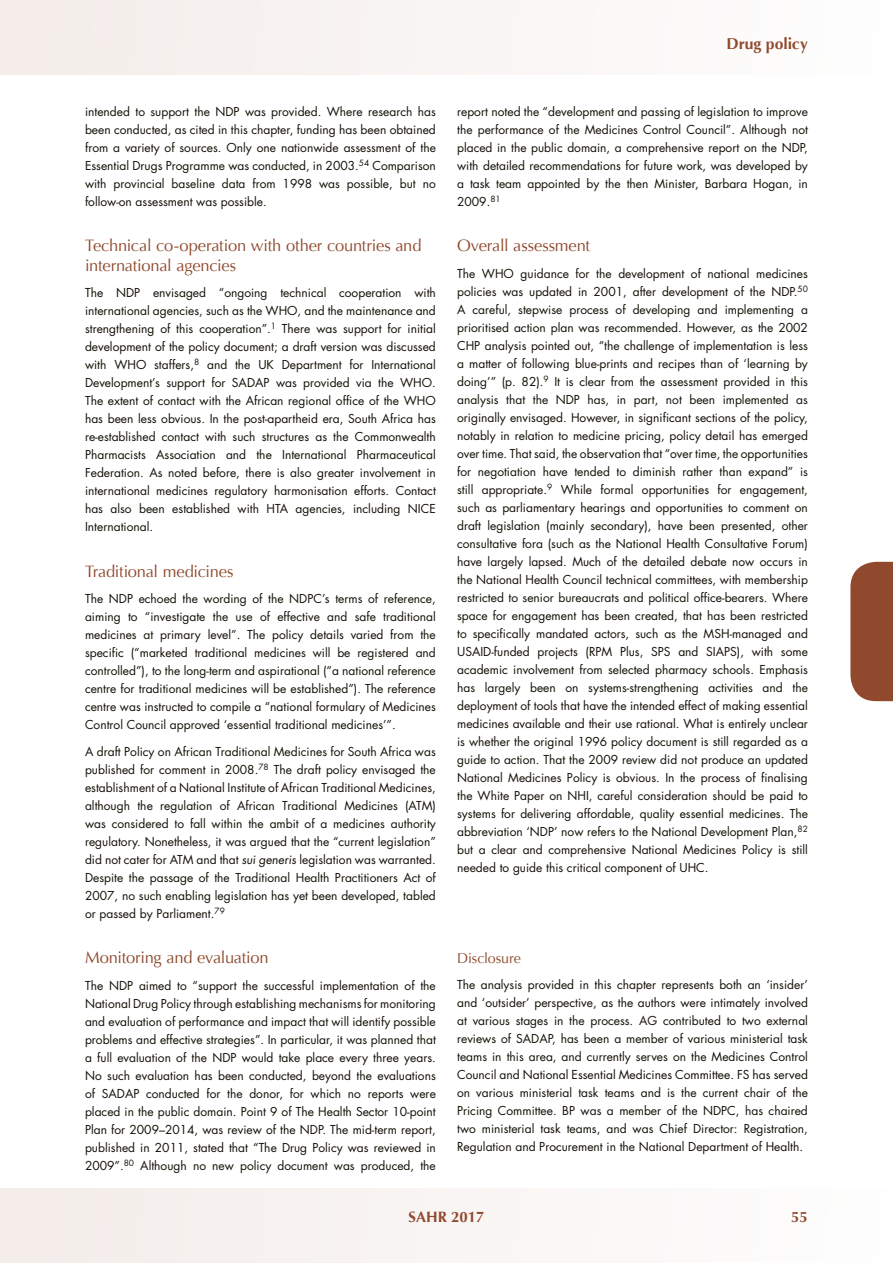
<style>
.page{position:relative;width:893px;height:1263px;background:#fff}
.page>*{position:absolute;margin:0;border:0;box-sizing:border-box;transform-origin:0 0}
.t1{font:16.5px/19.8px "Optima";letter-spacing:-.015em;color:#90492d}
.t2{font:700 15.75px "Optima";color:#90492d}
.t3{font:700 15px "Optima";color:#90492d}
.t4{font:14.25px "Optima";letter-spacing:-.01em;color:#90492d}
.t5{font:12px/18px "Futura";color:#141006;text-align:justify}
</style>
<div class="page">
<div style="left:0;top:0;width:893px;height:74px;background:#f9f5f4"></div>
<div style="left:850px;top:562px;width:43px;height:139px;background:#90492d"></div>
<div style="left:0;top:1188px;width:893px;height:75px;background:#f9f5f4"></div>
<p class="t5" style="left:85px;top:102px;width:352px">intended to support the NDP was provided. Where research has been conducted, as cited in this chapter, funding has been obtained from a variety of sources. Only one nationwide assessment of the Essential Drugs Programme was conducted, in 2003.<sup>54</sup> Comparison with provincial baseline data from 1998 was possible, but no follow-on assessment was possible.</p>
<h1 class="t1" style="left:85px;top:236px;width:338px">Technical co-operation with other countries and international agencies</h1>
<p class="t5" style="left:85px;top:284px;width:352px">The NDP envisaged “ongoing technical cooperation with international agencies, such as the WHO, and the maintenance and strengthening of this cooperation”.<sup>1</sup> There was support for initial development of the policy document; a draft version was discussed with WHO staffers,<sup>8</sup> and the UK Department for International Development’s support for SADAP was provided via the WHO.<br>The extent of contact with the African regional office of the WHO has been less obvious. In the post-apartheid era, South Africa has re-established contact with such structures as the Commonwealth Pharmacists Association and the International Pharmaceutical Federation. As noted before, there is also greater involvement in international medicines regulatory harmonisation efforts. Contact has also been established with HTA agencies, including NICE International.</p>
<h1 class="t1" style="left:85px;top:561px;width:150px">Traditional medicines</h1>
<p class="t5" style="left:85px;top:590px;width:352px">The NDP echoed the wording of the NDPC’s terms of reference, aiming to “investigate the use of effective and safe traditional medicines at primary level”. The policy details varied from the specific (“marketed traditional medicines will be registered and controlled”), to the long-term and aspirational (“a national reference centre for traditional medicines will be established”). The reference centre was instructed to compile a “national formulary of Medicines Control Council approved ‘essential traditional medicines’”.</p>
<p class="t5" style="left:85px;top:742px;width:352px">A draft Policy on African Traditional Medicines for South Africa was published for comment in 2008.<sup>78</sup> The draft policy envisaged the establishment of a National Institute of African Traditional Medicines, although the regulation of African Traditional Medicines (ATM) was considered to fall within the ambit of a medicines authority regulatory. Nonetheless, it was argued that the “current legislation” did not cater for ATM and that sui generis legislation was warranted.<br>Despite the passage of the Traditional Health Practitioners Act of 2007, no such enabling legislation has yet been developed, tabled or passed by Parliament.<sup>79</sup></p>
<h1 class="t1" style="left:85px;top:948px;width:185px">Monitoring and evaluation</h1>
<p class="t5" style="left:85px;top:976px;width:352px">The NDP aimed to “support the successful implementation of the National Drug Policy through establishing mechanisms for monitoring and evaluation of performance and impact that will identify possible problems and effective strategies”. In particular, it was planned that a full evaluation of the NDP would take place every three years.<br>No such evaluation has been conducted, beyond the evaluations of SADAP conducted for the donor, for which no reports were placed in the public domain. Point 9 of The Health Sector 10-point Plan for 2009–2014, was review of the NDP. The mid-term report, published in 2011, stated that “The Drug Policy was reviewed in 2009”.<sup>80</sup> Although no new policy document was produced, the</p>
<h2 class="t2" style="left:726px;top:34px;width:83px">Drug policy</h2>
<p class="t5" style="left:457px;top:102px;width:352px">report noted the “development and passing of legislation to improve the performance of the Medicines Control Council”. Although not placed in the public domain, a comprehensive report on the NDP, with detailed recommendations for future work, was developed by a task team appointed by the then Minister, Barbara Hogan, in 2009.<sup>81</sup></p>
<h1 class="t1" style="left:457px;top:236px;width:135px">Overall assessment</h1>
<p class="t5" style="left:457px;top:264px;width:352px">The WHO guidance for the development of national medicines policies was updated in 2001, after development of the NDP.<sup>50<br></sup>A careful, stepwise process of developing and implementing a prioritised action plan was recommended. However, as the 2002<br>CHP analysis pointed out, “the challenge of implementation is less a matter of following blue-prints and recipes than of ‘learning by doing’” (p. 82).<sup>9</sup> It is clear from the assessment provided in this analysis that the NDP has, in part, not been implemented as originally envisaged. However, in significant sections of the policy, notably in relation to medicine pricing, policy detail has emerged over time. That said, the observation that “over time, the opportunities for negotiation have tended to diminish rather than expand” is still appropriate.<sup>9</sup> While formal opportunities for engagement, such as parliamentary hearings and opportunities to comment on draft legislation (mainly secondary), have been presented, other consultative fora (such as the National Health Consultative Forum) have largely lapsed. Much of the detailed debate now occurs in the National Health Council technical committees, with membership restricted to senior bureaucrats and political office-bearers. Where space for engagement has been created, that has been restricted to specifically mandated actors, such as the MSH-managed and USAID-funded projects (RPM Plus, SPS and SIAPS), with some academic involvement from selected pharmacy schools. Emphasis has largely been on systems-strengthening activities and the deployment of tools that have the intended effect of making essential medicines available and their use rational. What is entirely unclear is whether the original 1996 policy document is still regarded as a guide to action. That the 2009 review did not produce an updated National Medicines Policy is obvious. In the process of finalising the White Paper on NHI, careful consideration should be paid to systems for delivering affordable, quality essential medicines. The abbreviation ‘NDP’ now refers to the National Development Plan,<sup>82 </sup>but a clear and comprehensive National Medicines Policy is still needed to guide this critical component of UHC.</p>
<p class="t4" style="left:457px;top:949px;width:65px">Disclosure</p>
<p class="t5" style="left:457px;top:975px;width:352px">The analysis provided in this chapter represents both an ‘insider’ and ‘outsider’ perspective, as the authors were intimately involved at various stages in the process. AG contributed to two external reviews of SADAP, has been a member of various ministerial task teams in this area, and currently serves on the Medicines Control Council and National Essential Medicines Committee. FS has served on various ministerial task teams and is the current chair of the Pricing Committee. BP was a member of the NDPC, has chaired two ministerial task teams, and was Chief Director: Registration, Regulation and Procurement in the National Department of Health.</p>
<p class="t3" style="left:409px;top:1208px;width:77px">SAHR 2017</p>
<p class="t3" style="left:791px;top:1208px;width:18px">55</p>
</div>
